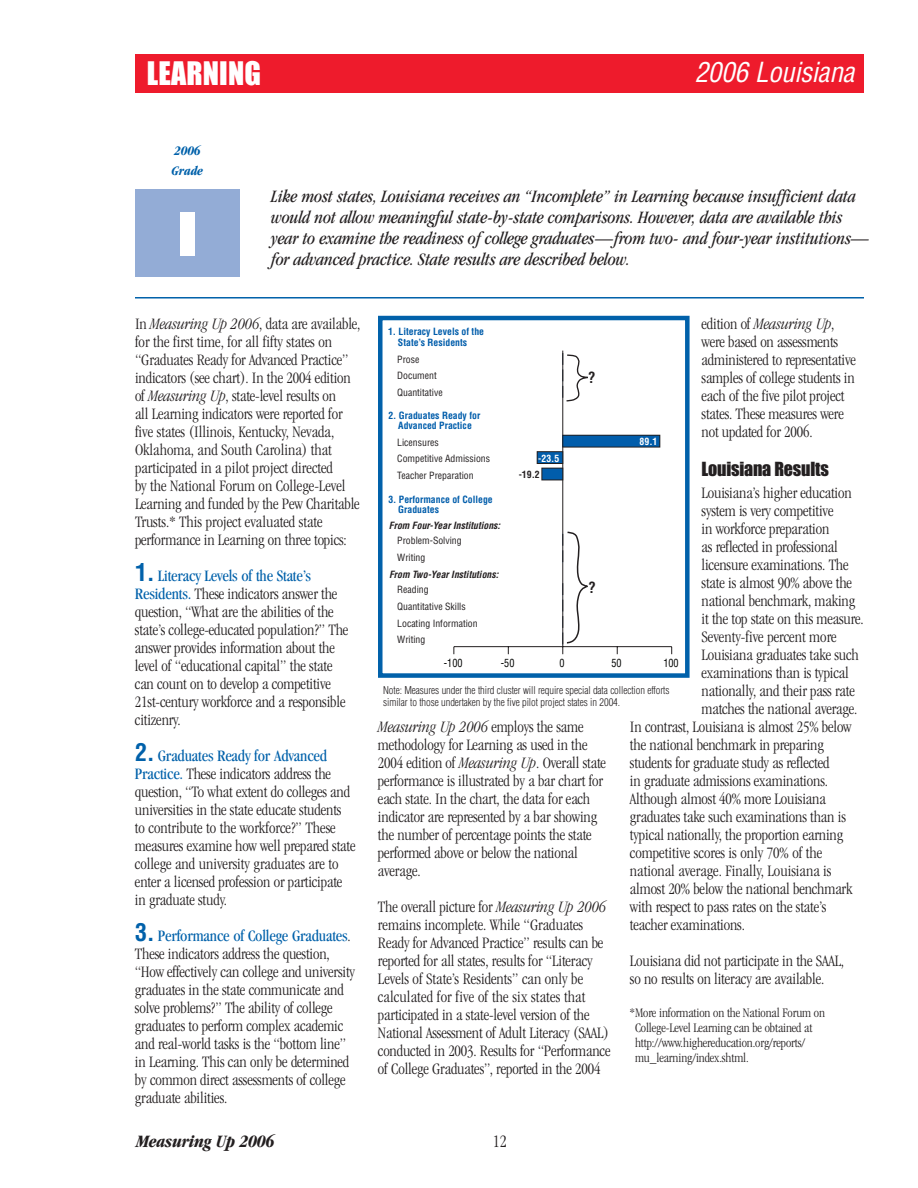
<style>
.page{position:relative;width:918px;height:1188px;background:#fff}
.page>*{position:absolute;margin:0;border:0;box-sizing:border-box;transform-origin:0 0}
.t1{font:900 60px "Helvetica";color:#fff}
.t2{font:30px "Impact";letter-spacing:.005em;color:#fff}
.t3{font:italic condensed 27px "Helvetica";letter-spacing:-.01em;color:#fff}
.t4{font:italic condensed 18px/21px "Garamond";letter-spacing:-.01em;color:#231f20}
.t5{font:18px "Impact";letter-spacing:-.01em;color:#231f20}
.t6{font:italic 700 condensed 18px "Garamond";letter-spacing:-.015em;color:#231f20}
.t7{font:300 condensed 18px "Garamond";color:#231f20}
.t8{font:300 condensed 16.5px/18px "Garamond";letter-spacing:-.01em;color:#231f20}
.t9{font:700 condensed 15px "Helvetica";color:#231f20}
.t10{font:300 condensed 13.5px/15px "Garamond";letter-spacing:-.01em;color:#231f20}
.t11{font:italic 700 condensed 13.5px/19.5px "Garamond";letter-spacing:-.01em;color:#0161aa}
.t12{font:condensed 11.1px "Helvetica";color:#040503;scale:.92 1}
.t13{font:300 condensed 10.5px/12px "Helvetica";letter-spacing:-.01em;color:#231f20}
.t14{font:condensed 9.75px/16.5px "Helvetica";color:#231f20}
.t15{font:700 condensed 9.75px/10.5px "Helvetica";color:#015dab}
.t16{font:italic 700 condensed 9.75px "Helvetica";color:#231f20}
.t17{font:700 condensed 9.75px "Helvetica";color:#fff}
.t18{font:700 condensed 9.75px "Helvetica";color:#231f20}
.s1{font-style:italic}
.s2{font-family:"Helvetica";font-weight:700;font-size:24px;color:#0161aa}
.s3{font-weight:400;color:#0161aa}
</style>
<div class="page">
<div style="left:135px;top:54px;width:729px;height:39px;background:#ee1b2c"></div>
<div style="left:135px;top:189px;width:105px;height:87px;background:#93acd6"></div>
<hr style="left:135px;top:297px;width:729px;height:2px;background:#0161aa">
<hr style="left:454px;top:646px;width:218px;height:1px;background:#231f20">
<hr style="left:562px;top:351px;width:1px;height:296px;background:#231f20">
<div style="left:563px;top:435px;width:97px;height:12px;background:#015dab"></div>
<div style="left:562px;top:435px;width:98px;height:12px;border:1px solid #231f20"></div>
<div style="left:537px;top:452px;width:26px;height:12px;background:#015dab"></div>
<div style="left:537px;top:451px;width:26px;height:13px;border:1px solid #231f20"></div>
<div style="left:542px;top:468px;width:21px;height:12px;background:#015dab"></div>
<div style="left:541px;top:468px;width:22px;height:12px;border:1px solid #231f20"></div>
<svg style="left:562px;top:531px;width:27px;height:123px"></svg>
<svg style="left:562px;top:353px;width:26px;height:49px"></svg>
<div style="left:378px;top:316px;width:312px;height:362px;border:4px solid #0161aa"></div>
<h2 class="t2" style="left:147px;top:64px;width:116px">LEARNING</h2>
<h3 class="t3" style="left:695px;top:62px;width:161px">2006 Louisiana</h3>
<p class="t11" style="left:172px;top:142px;width:33px">2006<br>Grade</p>
<h1 class="t1" style="left:176px;top:212px;width:25px">I</h1>
<p class="t4" style="left:271px;top:187px;width:600px">Like most states, Louisiana receives an “Incomplete” in Learning because insufficient data would not allow meaningful state-by-state comparisons. However, data are available this year to examine the readiness of college graduates—from two- and four-year institutions— for advanced practice. State results are described below.</p>
<p class="t8" style="left:135px;top:316px;width:227px">In <span class="s1">Measuring Up 2006</span>, data are available, for the first time, for all fifty states on “Graduates Ready for Advanced Practice” indicators (see chart). In the 2004 edition of <span class="s1">Measuring Up</span>, state-level results on<br>all Learning indicators were reported for five states (Illinois, Kentucky, Nevada, Oklahoma, and South Carolina) that participated in a pilot project directed<br>by the National Forum on College-Level Learning and funded by the Pew Charitable Trusts.* This project evaluated state performance in Learning on three topics:</p>
<p class="t8" style="left:135px;top:568px;width:215px"><span class="s2">1.</span> <span class="s3">Literacy Levels of the State’s Residents.</span> These indicators answer the question, “What are the abilities of the state’s college-educated population?” The answer provides information about the level of “educational capital” the state can count on to develop a competitive 21st-century workforce and a responsible citizenry.</p>
<p class="t8" style="left:135px;top:748px;width:222px"><span class="s2">2.</span> <span class="s3">Graduates Ready for Advanced Practice.</span> These indicators address the question, “To what extent do colleges and universities in the state educate students to contribute to the workforce?” These measures examine how well prepared state college and university graduates are to enter a licensed profession or participate in graduate study.</p>
<p class="t8" style="left:135px;top:928px;width:222px"><span class="s2">3.</span> <span class="s3">Performance of College Graduates</span>.<br>These indicators address the question, “How effectively can college and university graduates in the state communicate and solve problems?” The ability of college graduates to perform complex academic and real-world tasks is the “bottom line” in Learning. This can only be determined by common direct assessments of college graduate abilities.</p>
<p class="t8" style="left:702px;top:316px;width:156px">edition of <span class="s1">Measuring Up</span>, were based on assessments administered to representative samples of college students in each of the five pilot project states. These measures were not updated for 2006.</p>
<p class="t5" style="left:702px;top:463px;width:129px">Louisiana Results</p>
<p class="t8" style="left:702px;top:485px;width:152px">Louisiana’s higher education</p>
<p class="t8" style="left:702px;top:503px;width:133px">system is very competitive</p>
<p class="t8" style="left:702px;top:521px;width:129px">in workforce preparation</p>
<p class="t8" style="left:702px;top:539px;width:138px">as reflected in professional</p>
<p class="t8" style="left:702px;top:557px;width:149px">licensure examinations. The</p>
<p class="t8" style="left:702px;top:575px;width:152px">state is almost 90% above the</p>
<p class="t8" style="left:702px;top:593px;width:155px">national benchmark, making</p>
<p class="t8" style="left:702px;top:611px;width:164px">it the top state on this measure.</p>
<p class="t8" style="left:702px;top:629px;width:137px">Seventy-five percent more</p>
<p class="t8" style="left:702px;top:647px;width:159px">Louisiana graduates take such</p>
<p class="t8" style="left:702px;top:665px;width:149px">examinations than is typical</p>
<p class="t8" style="left:702px;top:683px;width:155px">nationally, and their pass rate</p>
<p class="t8" style="left:702px;top:701px;width:157px">matches the national average.</p>
<p class="t8" style="left:630px;top:719px;width:223px">In contrast, Louisiana is almost 25% below</p>
<p class="t8" style="left:630px;top:737px;width:195px">the national benchmark in preparing</p>
<p class="t8" style="left:630px;top:755px;width:201px">students for graduate study as reflected</p>
<p class="t8" style="left:630px;top:773px;width:200px">in graduate admissions examinations.</p>
<p class="t8" style="left:630px;top:791px;width:197px">Although almost 40% more Louisiana</p>
<p class="t8" style="left:630px;top:809px;width:217px">graduates take such examinations than is</p>
<p class="t8" style="left:630px;top:827px;width:215px">typical nationally, the proportion earning</p>
<p class="t8" style="left:630px;top:845px;width:194px">competitive scores is only 70% of the</p>
<p class="t8" style="left:630px;top:863px;width:203px">national average. Finally, Louisiana is</p>
<p class="t8" style="left:630px;top:881px;width:224px">almost 20% below the national benchmark</p>
<p class="t8" style="left:630px;top:899px;width:198px">with respect to pass rates on the state’s</p>
<p class="t8" style="left:630px;top:917px;width:116px">teacher examinations.</p>
<p class="t8" style="left:630px;top:953px;width:216px">Louisiana did not participate in the SAAL, so no results on literacy are available.</p>
<p class="t10" style="left:635px;top:1007px;width:191px;text-indent:-5px">*More information on the National Forum on College-Level Learning can be obtained at http://www.highereducation.org/reports/ mu_learning/index.shtml.</p>
<p class="t15" style="left:398px;top:327px;width:88px;text-indent:-10px">1. Literacy Levels of the<br>State’s Residents</p>
<p class="t14" style="left:397px;top:352px;width:47px">Prose<br>Document<br>Quantitative</p>
<p class="t15" style="left:388px;top:411px;width:93px;text-align:center">2. Graduates Ready for<br>Advanced Practice</p>
<p class="t14" style="left:397px;top:435px;width:94px">Licensures<br>Competitive Admissions<br>Teacher Preparation</p>
<p class="t15" style="left:398px;top:495px;width:96px;text-indent:-10px">3. Performance of College<br>Graduates</p>
<p class="t9" style="left:588px;top:372px;width:9px">?</p>
<p class="t17" style="left:640px;top:438px;width:19px">89.1</p>
<p class="t17" style="left:538px;top:454px;width:23px">-23.5</p>
<p class="t18" style="left:519px;top:470px;width:23px">-19.2</p>
<p class="t16" style="left:389px;top:522px;width:113px">From Four-Year Institutions:</p>
<p class="t14" style="left:397px;top:533px;width:66px">Problem-Solving<br>Writing</p>
<p class="t16" style="left:389px;top:570px;width:111px">From Two-Year Institutions:</p>
<p class="t14" style="left:397px;top:582px;width:70px">Reading<br>Quantitative Skills</p>
<p class="t9" style="left:589px;top:582px;width:9px">?</p>
<p class="t14" style="left:397px;top:616px;width:82px">Locating Information<br>Writing</p>
<p class="t12" style="left:444px;top:658px;width:22px">-100</p>
<p class="t12" style="left:501px;top:658px;width:16px">-50</p>
<p class="t12" style="left:560px;top:658px;width:7px">0</p>
<p class="t12" style="left:612px;top:658px;width:13px">50</p>
<p class="t12" style="left:663px;top:658px;width:18px">100</p>
<p class="t13" style="left:383px;top:685px;width:288px">Note: Measures under the third cluster will require special data collection efforts similar to those undertaken by the five pilot project states in 2004.</p>
<p class="t8" style="left:378px;top:719px;width:230px"><span class="s1">Measuring Up 2006</span> employs the same methodology for Learning as used in the 2004 edition of <span class="s1">Measuring Up</span>. Overall state performance is illustrated by a bar chart for each state. In the chart, the data for each indicator are represented by a bar showing the number of percentage points the state performed above or below the national average.</p>
<p class="t8" style="left:378px;top:899px;width:234px">The overall picture for <span class="s1">Measuring Up 2006 </span>remains incomplete. While “Graduates Ready for Advanced Practice” results can be reported for all states, results for “Literacy Levels of State’s Residents” can only be calculated for five of the six states that participated in a state-level version of the National Assessment of Adult Literacy (SAAL) conducted in 2003. Results for “Performance of College Graduates”, reported in the 2004</p>
<p class="t6" style="left:136px;top:1134px;width:140px">Measuring Up 2006</p>
<p class="t7" style="left:493px;top:1134px;width:16px">12</p>
</div>
